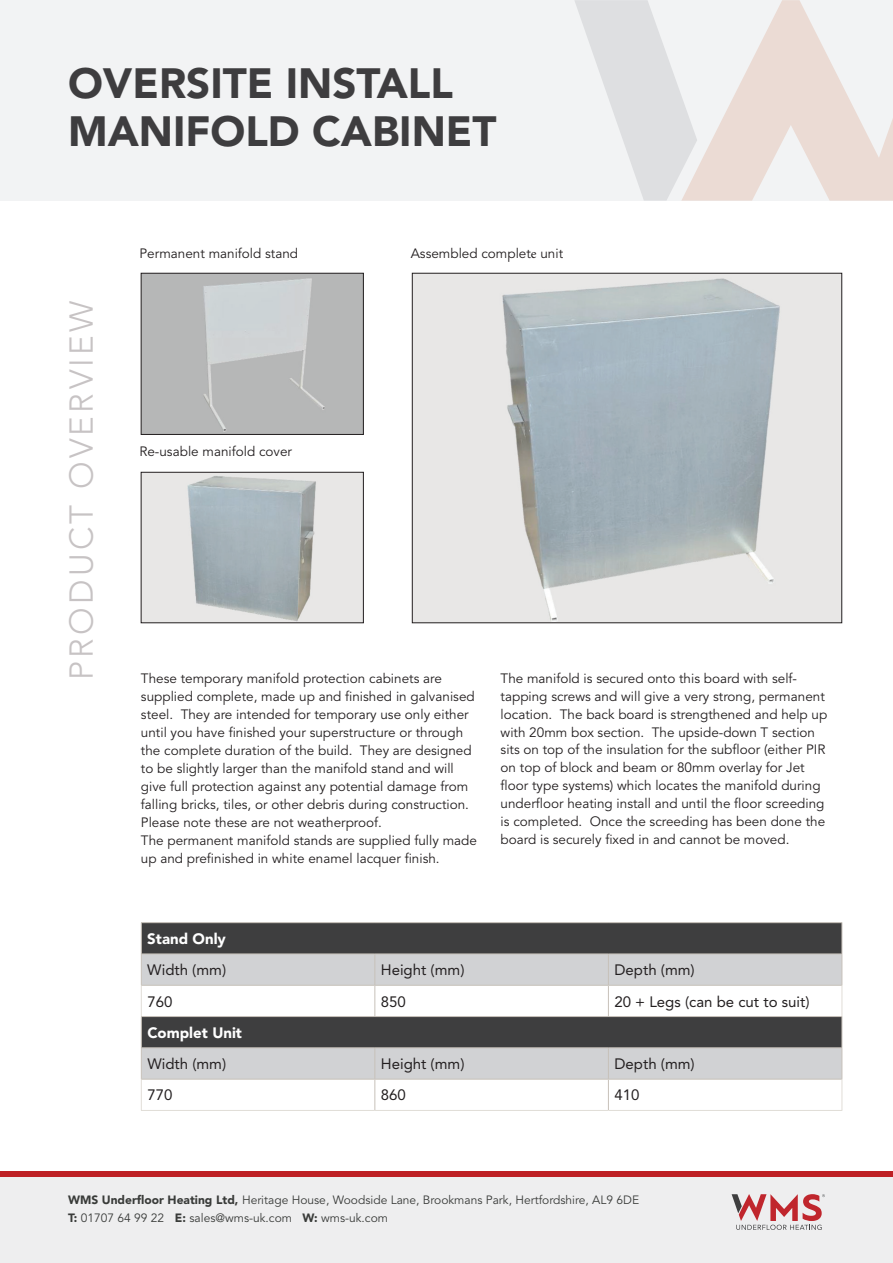
<style>
.page{position:relative;width:893px;height:1263px;background:#fff}
.page>*{position:absolute;margin:0;border:0;box-sizing:border-box;transform-origin:0 0}
.t1{font:900 42px/48px "Avenir LT Std";color:#3e3d3f}
.t2{font:300 33px "Avenir";letter-spacing:.1em;color:#c7c3c4}
.t3{font:15px "Avenir LT Pro";color:#231f20}
.t4{font:900 15px "Avenir LT Pro";color:#fff}
.t5{font:13.5px/18px "Avenir LT Std";color:#231f20}
.t6{font:12px/18px "Avenir LT Std";color:#393b39}
.s1{font-family:"Minion Pro"}
.s2{font-weight:900}
</style>
<div class="page">
<div style="left:0;top:1175px;width:893px;height:88px;background:#eeeeef"></div>
<div style="left:0;top:1171px;width:893px;height:6px;background:#be2025"></div>
<div style="left:0;top:0;width:893px;height:201px;background:#f2f3f4"></div>
<svg style="left:575px;top:0;width:318px;height:201px"></svg>
<svg style="left:732px;top:1194px;width:93px;height:36px"></svg>
<img style="left:414px;top:275px;width:426px;height:346px">
<div style="left:412px;top:273px;width:430px;height:350px;border:1px solid #231f20"></div>
<img style="left:143px;top:275px;width:219px;height:158px">
<div style="left:141px;top:273px;width:223px;height:162px;border:1px solid #231f20"></div>
<img style="left:143px;top:474px;width:219px;height:147px">
<div style="left:141px;top:472px;width:223px;height:151px;border:1px solid #231f20"></div>
<div style="left:142px;top:923px;width:700px;height:30px;background:#3e3e3f"></div>
<svg style="left:142px;top:954px;width:700px;height:125px;fill:#d1d2d4"></svg>
<hr style="left:141px;top:922px;width:234px;height:1px;background:#c7c1b9">
<hr style="left:141px;top:923px;width:1px;height:31px;background:#c7c1b9">
<hr style="left:375px;top:922px;width:233px;height:1px;background:#c7c1b9">
<hr style="left:608px;top:922px;width:234px;height:1px;background:#c7c1b9">
<hr style="left:141px;top:954px;width:1px;height:31px;background:#c7c1b9">
<hr style="left:141px;top:1016px;width:234px;height:1px;background:#c7c1b9">
<hr style="left:141px;top:1017px;width:1px;height:31px;background:#c7c1b9">
<hr style="left:375px;top:1016px;width:233px;height:1px;background:#c7c1b9">
<hr style="left:608px;top:1016px;width:234px;height:1px;background:#c7c1b9">
<hr style="left:141px;top:1048px;width:1px;height:31px;background:#c7c1b9">
<hr style="left:842px;top:923px;width:1px;height:30px;background:#c7c1b9">
<hr style="left:142px;top:953px;width:233px;height:1px;background:#c7c1b9">
<hr style="left:375px;top:953px;width:233px;height:1px;background:#c7c1b9">
<hr style="left:374px;top:954px;width:1px;height:31px;background:#c7c1b9">
<hr style="left:608px;top:953px;width:234px;height:1px;background:#c7c1b9">
<hr style="left:608px;top:954px;width:1px;height:31px;background:#c7c1b9">
<hr style="left:842px;top:954px;width:1px;height:31px;background:#c7c1b9">
<hr style="left:141px;top:985px;width:234px;height:1px;background:#c7c1b9">
<hr style="left:375px;top:985px;width:233px;height:1px;background:#c7c1b9">
<hr style="left:374px;top:986px;width:1px;height:30px;background:#c7c1b9">
<hr style="left:608px;top:985px;width:234px;height:1px;background:#c7c1b9">
<hr style="left:608px;top:986px;width:1px;height:30px;background:#c7c1b9">
<hr style="left:842px;top:1017px;width:1px;height:30px;background:#c7c1b9">
<hr style="left:142px;top:1047px;width:233px;height:1px;background:#c7c1b9">
<hr style="left:375px;top:1047px;width:233px;height:1px;background:#c7c1b9">
<hr style="left:374px;top:1048px;width:1px;height:31px;background:#c7c1b9">
<hr style="left:608px;top:1047px;width:234px;height:1px;background:#c7c1b9">
<hr style="left:608px;top:1048px;width:1px;height:31px;background:#c7c1b9">
<hr style="left:842px;top:1048px;width:1px;height:31px;background:#c7c1b9">
<hr style="left:141px;top:1079px;width:234px;height:1px;background:#c7c1b9">
<hr style="left:375px;top:1079px;width:233px;height:1px;background:#c7c1b9">
<hr style="left:374px;top:1079px;width:1px;height:31px;background:#c7c1b9">
<hr style="left:608px;top:1079px;width:234px;height:1px;background:#c7c1b9">
<hr style="left:608px;top:1079px;width:1px;height:31px;background:#c7c1b9">
<hr style="left:141px;top:986px;width:1px;height:30px;background:#e1ddd7">
<hr style="left:842px;top:986px;width:1px;height:30px;background:#e1ddd7">
<hr style="left:141px;top:1079px;width:1px;height:31px;background:#e1ddd7">
<hr style="left:842px;top:1079px;width:1px;height:31px;background:#e1ddd7">
<hr style="left:141px;top:1110px;width:234px;height:1px;background:#e1ddd7">
<hr style="left:375px;top:1110px;width:233px;height:1px;background:#e1ddd7">
<hr style="left:608px;top:1110px;width:234px;height:1px;background:#e1ddd7">
<h1 class="t1" style="left:68px;top:59px;width:430px">OVERSITE INSTALL<br>MANIFOLD CABINET</h1>
<h2 class="t2" style="left:62px;top:680px;width:381px;rotate:-90deg">PRODUCT OVERVIEW</h2>
<p class="t5" style="left:139px;top:245px;width:160px">Permanent manifold stand</p>
<p class="t5" style="left:411px;top:245px;width:154px">Assembled complet<span class="s1">e</span> unit</p>
<p class="t5" style="left:139px;top:442px;width:154px">Re-usable manifold cover</p>
<p class="t5" style="left:141px;top:669px;width:337px">These temporary manifold protection cabinets are supplied complete, made up and finished in galvanised steel. They are intended for temporary use only either until you have finished your superstructure or through the complete duration of the build. They are designed to be slightly larger than the manifold stand and will give full protection against any potential damage from falling bricks, tiles, or other debris during construction.<br>Please note these are not weatherproof.<br>The permanent manifold stands are supplied fully made up and prefinished in white enamel lacquer finish.</p>
<p class="t5" style="left:501px;top:669px;width:328px">The manifold is secured onto this board with self&shy;tapping screws and will give a very strong, permanent location. The back board is strengthened and help up with 20mm box section. The upside-down T section sits on top of the insulation for the subfloor (either PIR on top of block and beam or 80mm overlay for Jet floor type systems) which locates the manifold during underfloor heating install and until the floor screeding is completed. Once the screeding has been done the board is securely fixed in and cannot be moved.</p>
<p class="t4" style="left:147px;top:930px;width:80px">Stand Only</p>
<p class="t3" style="left:147px;top:961px;width:80px">Width (mm)</p>
<p class="t3" style="left:381px;top:961px;width:85px">Height (mm)</p>
<p class="t3" style="left:614px;top:961px;width:82px">Depth (mm)</p>
<p class="t3" style="left:147px;top:992px;width:27px">760</p>
<p class="t3" style="left:381px;top:992px;width:27px">850</p>
<p class="t3" style="left:614px;top:992px;width:197px">20 + Legs (can be cut to suit)</p>
<p class="t4" style="left:147px;top:1023px;width:96px">Complet Unit</p>
<p class="t3" style="left:147px;top:1055px;width:80px">Width (mm)</p>
<p class="t3" style="left:381px;top:1055px;width:85px">Height (mm)</p>
<p class="t3" style="left:614px;top:1055px;width:82px">Depth (mm)</p>
<p class="t3" style="left:147px;top:1086px;width:27px">770</p>
<p class="t3" style="left:381px;top:1086px;width:27px">860</p>
<p class="t3" style="left:614px;top:1086px;width:27px">410</p>
<p class="t6" style="left:68px;top:1191px;width:573px"><span class="s2">WMS Underfloor Heating Ltd,</span> Heritage House, Woodside Lane, Brookmans Park, Hertfordshire, AL9 6DE<br><span class="s2">T:</span> 01707 64 99 22 <span class="s2">E:</span> sales@wms-uk.com <span class="s2">W:</span> wms-uk.com</p>
</div>
